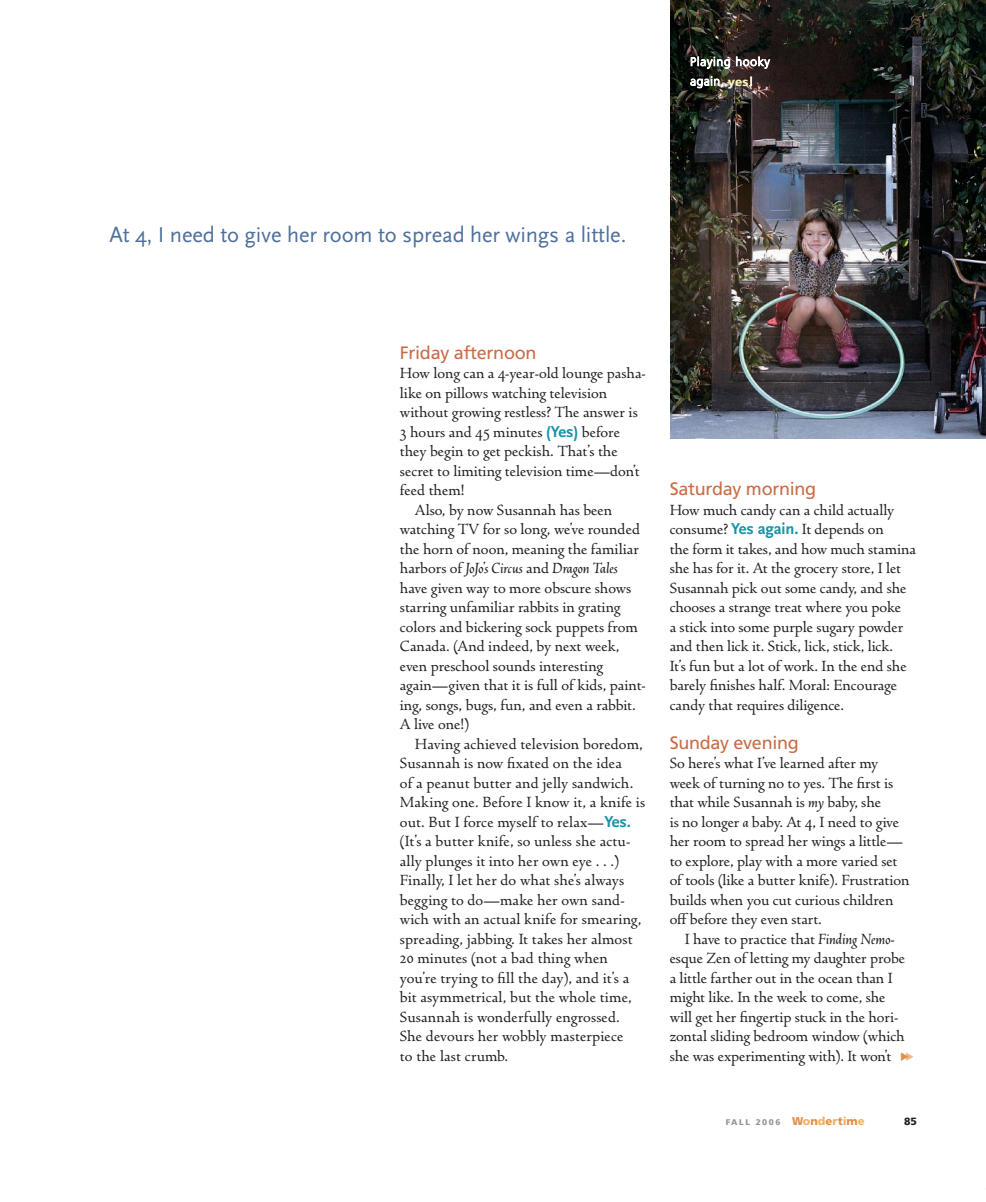
<style>
.page{position:relative;width:986px;height:1202px;background:#fff}
.page>*{position:absolute;margin:0;border:0;box-sizing:border-box;transform-origin:0 0}
.t1{font:22.5px "Scala Sans";letter-spacing:-.005em;color:#4e709c}
.t2{font:18px "Frutiger";letter-spacing:-.015em;color:#c96c45}
.t3{font:16.5px/19.5px "Spira";letter-spacing:-.005em;color:#231f20}
.t4{font:italic 16.5px "Spira";color:#231f20}
.t5{font:300 12px/19.5px "Frutiger";letter-spacing:.06em;color:#fff}
.t6{font:900 10.5px "Frutiger";color:#231f20}
.t7{font:900 8.25px "Frutiger";letter-spacing:.185em;color:#939598}
.s1{font-weight:900;color:#fef3be}
.s2{color:#fef3be}
.s3{font-family:"Scala Sans";font-weight:700;color:#1692a8}
.s4{font-style:normal}
.s5{font-style:italic}
.s6{font-size:11.25px;color:#e08f4b}
.s7{font-size:11.25px;color:#f0b166}
</style>
<div class="page">
<img style="left:671px;top:0;width:315px;height:439px">
<p class="t5" style="left:690px;top:53px;width:81px">Playing hooky again, <span class="s1">yes</span><span class="s2">!</span></p>
<h1 class="t1" style="left:110px;top:227px;width:518px">At 4, I need to give her room to spread her wings a little.</h1>
<p class="t2" style="left:400px;top:345px;width:138px">Friday afternoon</p>
<p class="t3" style="left:400px;top:363px;width:247px">How long can a 4-year-old lounge pasha-</p>
<p class="t3" style="left:400px;top:382px;width:209px">like on pillows watching television</p>
<p class="t3" style="left:400px;top:402px;width:239px">without growing restless? The answer is</p>
<p class="t3" style="left:400px;top:421px;width:222px">3 hours and 45 minutes <span class="s3">(Yes)</span> before</p>
<p class="t3" style="left:400px;top:441px;width:219px">they begin to get peckish. That’s the</p>
<p class="t3" style="left:400px;top:460px;width:241px">secret to limiting television time—don’t</p>
<p class="t3" style="left:400px;top:480px;width:66px">feed them!</p>
<p class="t3" style="left:415px;top:499px;width:199px">Also, by now Susannah has been</p>
<p class="t3" style="left:400px;top:519px;width:241px">watching TV for so long, we’ve rounded</p>
<p class="t3" style="left:400px;top:538px;width:240px">the horn of noon, meaning the familiar</p>
<p class="t4" style="left:400px;top:558px;width:219px"><span class="s4">harbors of</span> JoJo’s Circus <span class="s4">and</span> Dragon Tales</p>
<p class="t3" style="left:400px;top:577px;width:233px">have given way to more obscure shows</p>
<p class="t3" style="left:400px;top:597px;width:222px">starring unfamiliar rabbits in grating</p>
<p class="t3" style="left:400px;top:616px;width:239px">colors and bickering sock puppets from</p>
<p class="t3" style="left:400px;top:636px;width:221px">Canada. (And indeed, by next week,</p>
<p class="t3" style="left:400px;top:655px;width:205px">even preschool sounds interesting</p>
<p class="t3" style="left:400px;top:675px;width:247px">again—given that it is full of kids, paint-</p>
<p class="t3" style="left:400px;top:694px;width:237px">ing, songs, bugs, fun, and even a rabbit.</p>
<p class="t3" style="left:400px;top:714px;width:71px">A live one!)</p>
<p class="t3" style="left:415px;top:733px;width:229px">Having achieved television boredom,</p>
<p class="t3" style="left:400px;top:753px;width:223px">Susannah is now fixated on the idea</p>
<p class="t3" style="left:400px;top:772px;width:235px">of a peanut butter and jelly sandwich.</p>
<p class="t3" style="left:400px;top:792px;width:247px">Making one. Before I know it, a knife is</p>
<p class="t3" style="left:400px;top:811px;width:232px">out. But I force myself to relax—<span class="s3">Yes.</span></p>
<p class="t3" style="left:400px;top:831px;width:232px">(It’s a butter knife, so unless she actu-</p>
<p class="t3" style="left:400px;top:850px;width:221px">ally plunges it into her own eye . . .)</p>
<p class="t3" style="left:400px;top:870px;width:226px">Finally, I let her do what she’s always</p>
<p class="t3" style="left:400px;top:889px;width:226px">begging to do—make her own sand-</p>
<p class="t3" style="left:400px;top:909px;width:243px">wich with an actual knife for smearing,</p>
<p class="t3" style="left:400px;top:928px;width:234px">spreading, jabbing. It takes her almost</p>
<p class="t3" style="left:400px;top:948px;width:209px">20 minutes (not a bad thing when</p>
<p class="t3" style="left:400px;top:967px;width:231px">you’re trying to fill the day), and it’s a</p>
<p class="t3" style="left:400px;top:987px;width:233px">bit asymmetrical, but the whole time,</p>
<p class="t3" style="left:400px;top:1006px;width:221px">Susannah is wonderfully engrossed.</p>
<p class="t3" style="left:400px;top:1026px;width:225px">She devours her wobbly masterpiece</p>
<p class="t3" style="left:400px;top:1045px;width:110px">to the last crumb.</p>
<p class="t2" style="left:669px;top:482px;width:148px">Saturday morning</p>
<p class="t3" style="left:669px;top:499px;width:248px">How much candy can a child actually consume? <span class="s3">Yes again.</span> It depends on<br>the form it takes, and how much stamina she has for it. At the grocery store, I let Susannah pick out some candy, and she chooses a strange treat where you poke<br>a stick into some purple sugary powder and then lick it. Stick, lick, stick, lick.<br>It’s fun but a lot of work. In the end she barely finishes half. Moral: Encourage candy that requires diligence.</p>
<p class="t2" style="left:669px;top:735px;width:131px">Sunday evening</p>
<p class="t3" style="left:669px;top:753px;width:241px">So here’s what I’ve learned after my week of turning no to yes. The first is that while Susannah is <span class="s5">my</span> baby, she<br>is no longer <span class="s5">a</span> baby. At 4, I need to give her room to spread her wings a little— to explore, play with a more varied set of tools (like a butter knife). Frustration builds when you cut curious children o≠ before they even start.</p>
<p class="t3" style="left:669px;top:928px;width:237px;text-indent:15px">I have to practice that <span class="s5">Finding Nemo&shy;</span>esque Zen of letting my daughter probe a little farther out in the ocean than I might like. In the week to come, she will get her fingertip stuck in the hori&shy;zontal sliding bedroom window (which she was experimenting with). It won’t</p>
<p class="t7" style="left:725px;top:1119px;width:140px">FALL 2006 <span class="s6">W</span><span class="s7">o</span><span class="s6">n</span><span class="s7">d</span><span class="s6">e</span><span class="s7">r</span><span class="s6">t</span><span class="s7">i</span><span class="s6">m</span><span class="s7">e</span></p>
<p class="t6" style="left:904px;top:1117px;width:14px">85</p>
</div>
